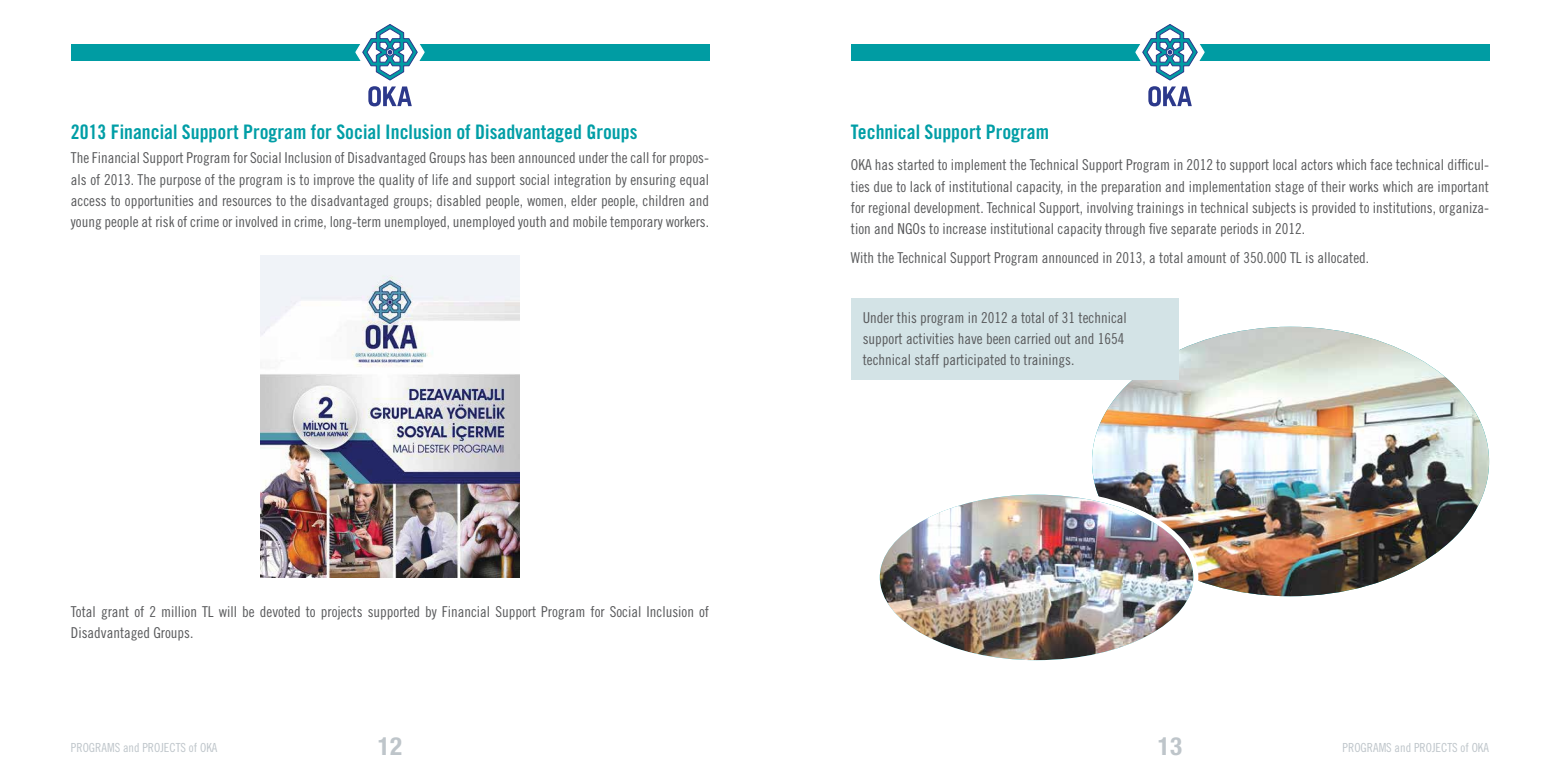
<style>
.page{position:relative;width:1560px;height:780px;background:#fff}
.page>*{position:absolute;margin:0;border:0;box-sizing:border-box;transform-origin:0 0}
.t1{font:700 condensed 25px "Helvetica Neue LT Std";color:#bec5ca}
.t2{font:20px "Trade Gothic LT Std Bd Cn 20";color:#009ea6}
.t3{font:15px/21.2px "Trade Gothic LT Std Cn 18";color:#58595b;text-align:justify}
.t4{font:12.5px "Trade Gothic LT Std Cn 18";color:#bec5ca}
</style>
<div class="page">
<div style="left:71px;top:44px;width:638px;height:16px;background:#009ca3"></div>
<svg style="left:354px;top:24px;width:71px;height:82px"></svg>
<div style="left:850px;top:44px;width:638px;height:16px;background:#009ca3"></div>
<svg style="left:1134px;top:24px;width:71px;height:82px"></svg>
<img style="left:1091px;top:327px;width:397px;height:269px">
<img style="left:880px;top:494px;width:313px;height:165px">
<div style="left:874px;top:489px;width:324px;height:176px;border:5px solid #fff;border-radius:50%"></div>
<img style="left:260px;top:255px;width:259px;height:322px">
<div style="left:850px;top:298px;width:328px;height:81px;background:#d3e3e6"></div>
<h2 class="t2" style="left:71px;top:119px;width:568px">2013 Financial Support Program for Social Inclusion of Disadvantaged Groups</h2>
<p class="t3" style="left:71px;top:147px;width:639px">The Financial Support Program for Social Inclusion of Disadvantaged Groups has been announced under the call for propos&shy;als of 2013. The purpose of the program is to improve the quality of life and support social integration by ensuring equal access to opportunities and resources to the disadvantaged groups; disabled people, women, elder people, children and young people at risk of crime or involved in crime, long-term unemployed, unemployed youth and mobile temporary workers.</p>
<p class="t3" style="left:71px;top:600px;width:639px">Total grant of 2 million TL will be devoted to projects supported by Financial Support Program for Social Inclusion of<br>Disadvantaged Groups.</p>
<h2 class="t2" style="left:850px;top:119px;width:200px">Technical Support Program</h2>
<p class="t3" style="left:850px;top:154px;width:639px">OKA has started to implement the Technical Support Program in 2012 to support local actors which face technical difficul&shy;ties due to lack of institutional capacity, in the preparation and implementation stage of their works which are important for regional development. Technical Support, involving trainings in technical subjects is provided to institutions, organiza&shy;tion and NGOs to increase institutional capacity through five separate periods in 2012.</p>
<p class="t3" style="left:850px;top:246px;width:520px">With the Technical Support Program announced in 2013, a total amount of 350.000 TL is allocated.</p>
<p class="t3" style="left:862px;top:306px;width:266px;text-align:left">Under this program in 2012 a total of 31 technical support activities have been carried out and 1654 technical staff participated to trainings.</p>
<p class="t4" style="left:71px;top:739px;width:148px">PROGRAMS and PROJECTS of OKA</p>
<h1 class="t1" style="left:378px;top:731px;width:26px">12</h1>
<h1 class="t1" style="left:1157px;top:731px;width:26px">13</h1>
<p class="t4" style="left:1342px;top:739px;width:148px">PROGRAMS and PROJECTS of OKA</p>
</div>
